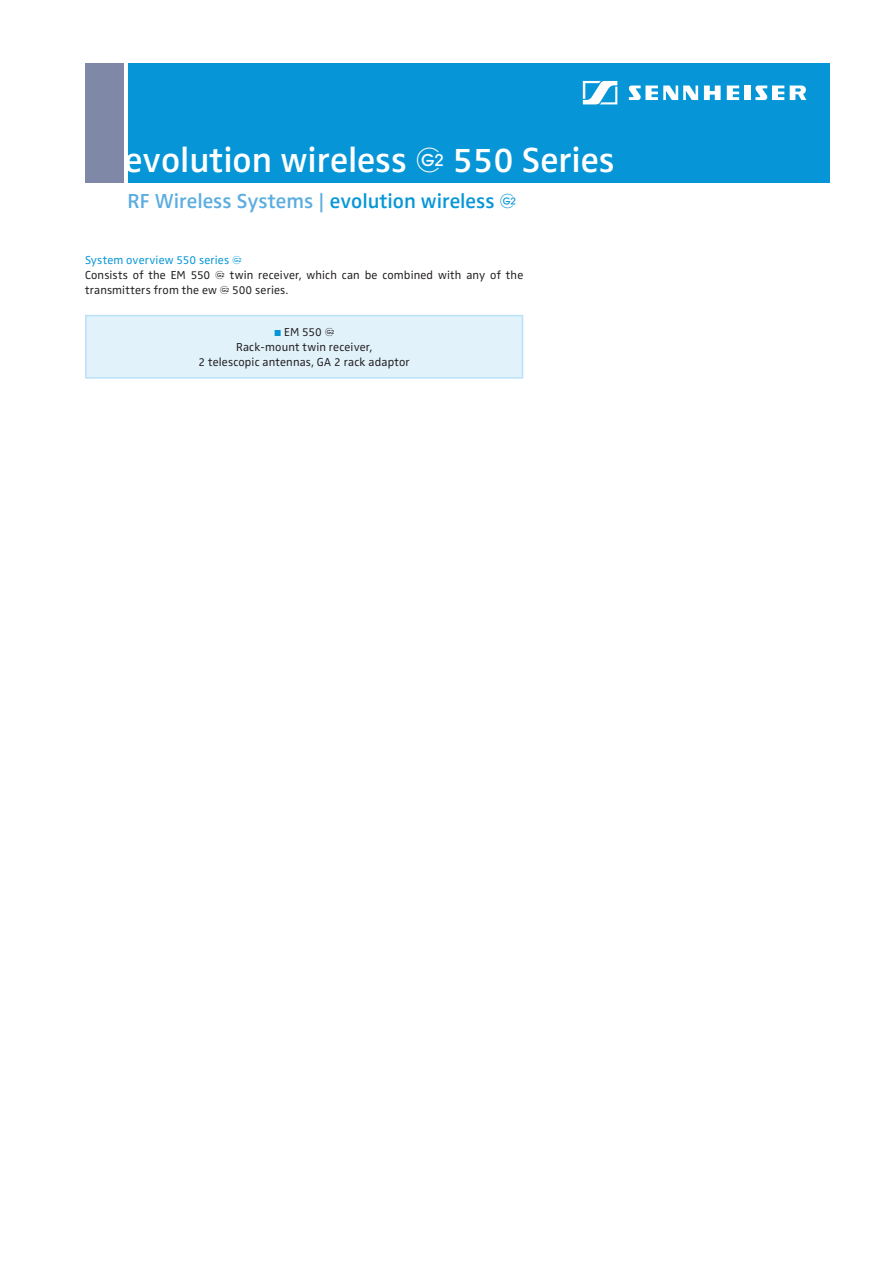
<style>
.page{position:relative;width:893px;height:1263px;background:#fff}
.page>*{position:absolute;margin:0;border:0;box-sizing:border-box;transform-origin:0 0}
.t1{font:600 36px "Sennheiser";color:#fff}
.t2{font:600 21px "Sennheiser";color:#5bade0}
.t3{font:12px/15px "Sennheiser";letter-spacing:.01em;color:#231f20}
.s1{font-family:"Sennheiser Logo";font-weight:400}
.s2{color:#0696d7}
.s3{font-family:"Sennheiser Logo";font-weight:400;color:#0696d7}
.s4{font-family:"Sennheiser Logo";color:#0696d7}
.s5{font-family:"Sennheiser Logo"}
</style>
<div class="page">
<div style="left:128px;top:64px;width:701px;height:119px;background:#0696d7"></div>
<div style="left:744px;top:86px;width:6px;height:14px;background:#fff"></div>
<svg style="left:704px;top:86px;width:16px;height:14px"></svg>
<svg style="left:583px;top:81px;width:34px;height:23px"></svg>
<svg style="left:628px;top:86px;width:70px;height:14px"></svg>
<svg style="left:726px;top:86px;width:13px;height:14px"></svg>
<svg style="left:755px;top:86px;width:51px;height:14px"></svg>
<div style="left:85px;top:64px;width:38px;height:119px;background:#7f88a6"></div>
<div style="left:86px;top:316px;width:436px;height:62px;background:#e1f2fb"></div>
<div style="left:85px;top:315px;width:438px;height:64px;border:2px solid #b9e1f7"></div>
<h1 class="t1" style="left:124px;top:147px;width:492px">evolution wireless <span class="s1">g</span> 550 Series</h1>
<h2 class="t2" style="left:128px;top:193px;width:390px">RF Wireless Systems | <span class="s2">evolution wireless</span> <span class="s3">g</span></h2>
<p class="t3" style="left:85px;top:254px;width:439px"><span class="s2">System overview 550 series</span> <span class="s4">g<br></span>Consists of the EM 550 <span class="s5">g</span> twin receiver, which can be combined with any of the transmitters from the ew <span class="s5">g</span> 500 series.</p>
<p class="t3" style="left:284px;top:326px;width:52px">EM 550 <span class="s5">g</span></p>
<p class="t3" style="left:236px;top:341px;width:138px">Rack-mount twin receiver,</p>
<p class="t3" style="left:198px;top:356px;width:213px">2 telescopic antennas, GA 2 rack adaptor</p>
</div>
